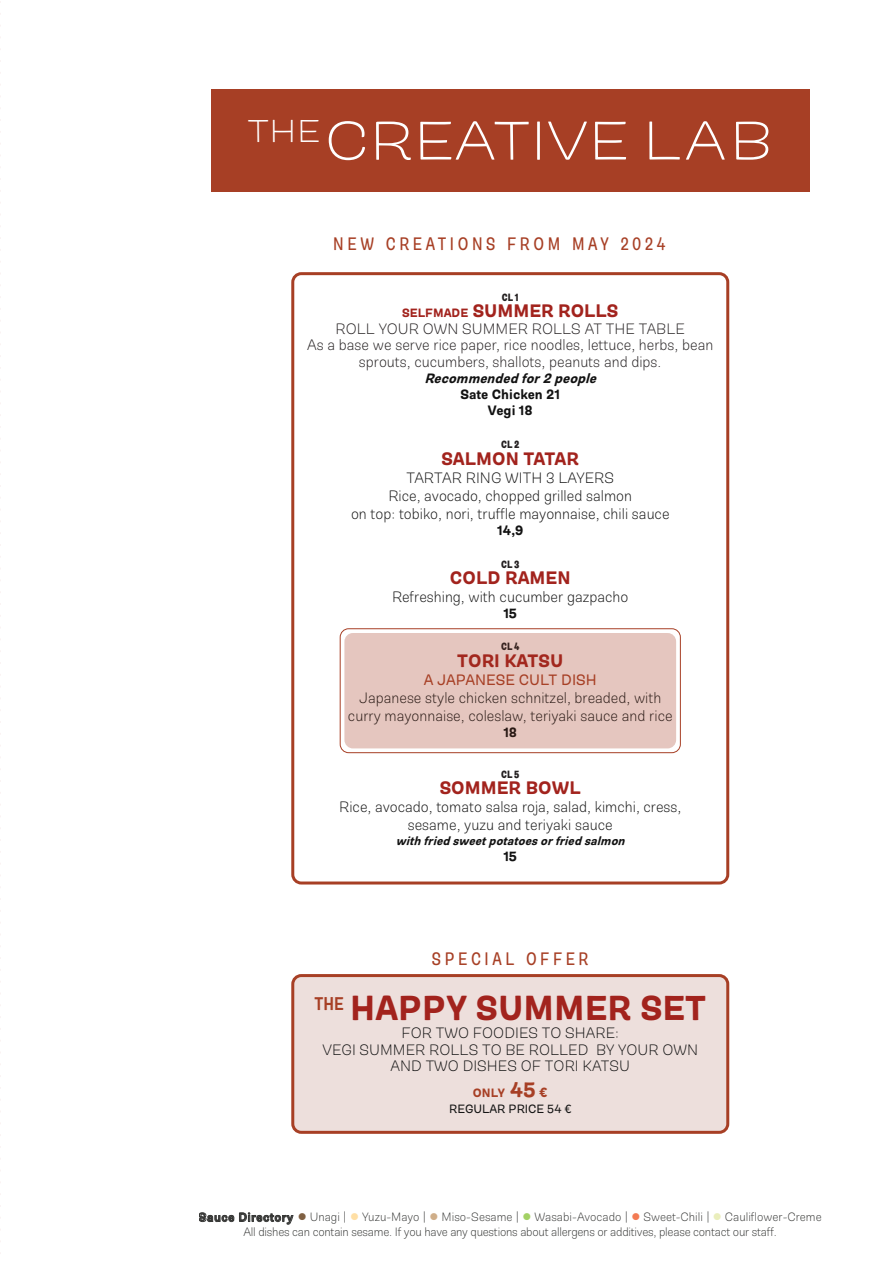
<style>
.page{position:relative;width:893px;height:1263px;background:#fff}
.page>*{position:absolute;margin:0;border:0;box-sizing:border-box;transform-origin:0 0}
.t1{font:300 expanded 54px "Guzzo";letter-spacing:.005em;color:#fff}
.t2{font:700 34.5px "Guzzo";color:#a2231d}
.t3{font:700 18px "Guzzo";color:#a2231d}
.t4{font:condensed 18px "Guzzo";letter-spacing:.2em;color:#a73f25}
.t5{font:300 15px/18px "Guzzo";color:#121212;text-align:center}
.t6{font:300 15px/16.5px "Guzzo";color:#231f20;text-align:center}
.t7{font:15px "Guzzo";color:#a73f25}
.t8{font:700 13.5px/16.2px "Guzzo";color:#121212;text-align:center}
.t9{font:italic 700 13.5px "Guzzo";color:#121212}
.t10{font:300 12px/14.4px "Guzzo";letter-spacing:-.02em;color:#040503;text-align:center}
.t11{font:italic 700 12px "Guzzo";color:#121212}
.t12{font:12px/16.5px "Guzzo";color:#121212;text-align:center}
.t13{font:900 condensed 10.5px "Guzzo";color:#231f20}
.s1{font-size:12px}
.s2{font-weight:700;color:#a73f25}
.s3{font-weight:700;font-size:21px;color:#a73f25}
.s4{font-weight:700;font-size:13.5px;color:#a73f25}
.s5{font-weight:600}
.s6{color:#603913}
.s7{color:#ffd88f}
.s8{color:#c49a6c}
.s9{color:#8dc63f}
.s10{color:#f15a29}
.s11{color:#e5eaac}
</style>
<div class="page">
<svg style="left:0;top:1px;width:1px;height:1253px"></svg>
<div style="left:211px;top:89px;width:599px;height:102px;background:#a73f25"></div>
<div style="left:293px;top:975px;width:435px;height:157px;background:#eddfdc;border-radius:9px"></div>
<div style="left:291px;top:272px;width:438px;height:612px;border:3px solid #a73f25;border-radius:9px"></div>
<div style="left:340px;top:628px;width:341px;height:125px;border:1px solid #a73f25;border-radius:9px"></div>
<div style="left:344px;top:633px;width:332px;height:115px;background:#e5c6bf;border-radius:9px"></div>
<div style="left:291px;top:974px;width:438px;height:160px;border:3px solid #a73f25;border-radius:9px"></div>
<h1 class="t1" style="left:248px;top:103px;width:527px"><sup>THE</sup>CREATIVE LAB</h1>
<p class="t4" style="left:333px;top:231px;width:334px">NEW CREATIONS FROM MAY 2024</p>
<p class="t13" style="left:502px;top:290px;width:18px">CL 1</p>
<p class="t3" style="left:402px;top:298px;width:218px"><span class="s1">SELFMADE</span> SUMMER ROLLS</p>
<p class="t6" style="left:307px;top:319px;width:408px">ROLL YOUR OWN SUMMER ROLLS AT THE TABLE<br>As a base we serve rice paper, rice noodles, lettuce, herbs, bean sprouts, cucumbers, shallots, peanuts and dips.</p>
<p class="t9" style="left:424px;top:369px;width:178px">Recommendedfor2people</p>
<p class="t8" style="left:460px;top:386px;width:101px">Sate Chicken 21<br>Vegi 18</p>
<p class="t13" style="left:501px;top:437px;width:20px">CL 2</p>
<p class="t3" style="left:441px;top:446px;width:139px">SALMON TATAR</p>
<p class="t5" style="left:351px;top:468px;width:320px">TARTAR RING WITH 3 LAYERS<br>Rice, avocado, chopped grilled salmon<br>on top: tobiko, nori, truffle mayonnaise, chili sauce</p>
<p class="t8" style="left:497px;top:521px;width:28px">14,9</p>
<p class="t13" style="left:501px;top:557px;width:20px">CL 3</p>
<p class="t3" style="left:450px;top:565px;width:122px">COLD RAMEN</p>
<p class="t5" style="left:392px;top:587px;width:238px">Refreshing, with cucumber gazpacho</p>
<p class="t8" style="left:503px;top:605px;width:15px">15</p>
<p class="t13" style="left:501px;top:639px;width:20px">CL 4</p>
<p class="t3" style="left:457px;top:648px;width:108px">TORI KATSU</p>
<p class="t7" style="left:424px;top:669px;width:175px">A JAPANESE CULT DISH</p>
<p class="t5" style="left:348px;top:687px;width:326px">Japanese style chicken schnitzel, breaded, with curry mayonnaise, coleslaw, teriyaki sauce and rice</p>
<p class="t8" style="left:503px;top:723px;width:15px">18</p>
<p class="t13" style="left:501px;top:767px;width:20px">CL 5</p>
<p class="t3" style="left:440px;top:775px;width:143px">SOMMER BOWL</p>
<p class="t5" style="left:339px;top:797px;width:344px">Rice, avocado, tomato salsa roja, salad, kimchi, cress, sesame, yuzu and teriyaki sauce</p>
<p class="t11" style="left:396px;top:832px;width:235px">withfriedsweetpotatoesorfriedsalmon</p>
<p class="t8" style="left:503px;top:847px;width:15px">15</p>
<p class="t4" style="left:432px;top:946px;width:158px">SPECIAL OFFER</p>
<h2 class="t2" style="left:314px;top:984px;width:393px"><sup>THE</sup> HAPPY SUMMER SET</h2>
<p class="t5" style="left:322px;top:1024px;width:377px;line-height:16.5px">FOR TWO FOODIES TO SHARE:<br>VEGI SUMMER ROLLS TO BE ROLLED BY YOUR OWN<br>AND TWO DISHES OF TORI KATSU</p>
<p class="t12" style="left:449px;top:1083px;width:124px"><span class="s2">ONLY</span> <span class="s3">45</span> <span class="s4">€<br></span>REGULAR PRICE 54 €</p>
<p class="t10" style="left:199px;top:1209px;width:624px"><span class="s5">Sauce Directory</span> <span class="s6">●</span> Unagi | <span class="s7">●</span> Yuzu-Mayo | <span class="s8">●</span> Miso-Sesame | <span class="s9">●</span> Wasabi-Avocado | <span class="s10">●</span> Sweet-Chili | <span class="s11">●</span> Cauliflower-Creme<br>All dishes can contain sesame. If you have any questions about allergens or additives, please contact our staff.</p>
</div>
